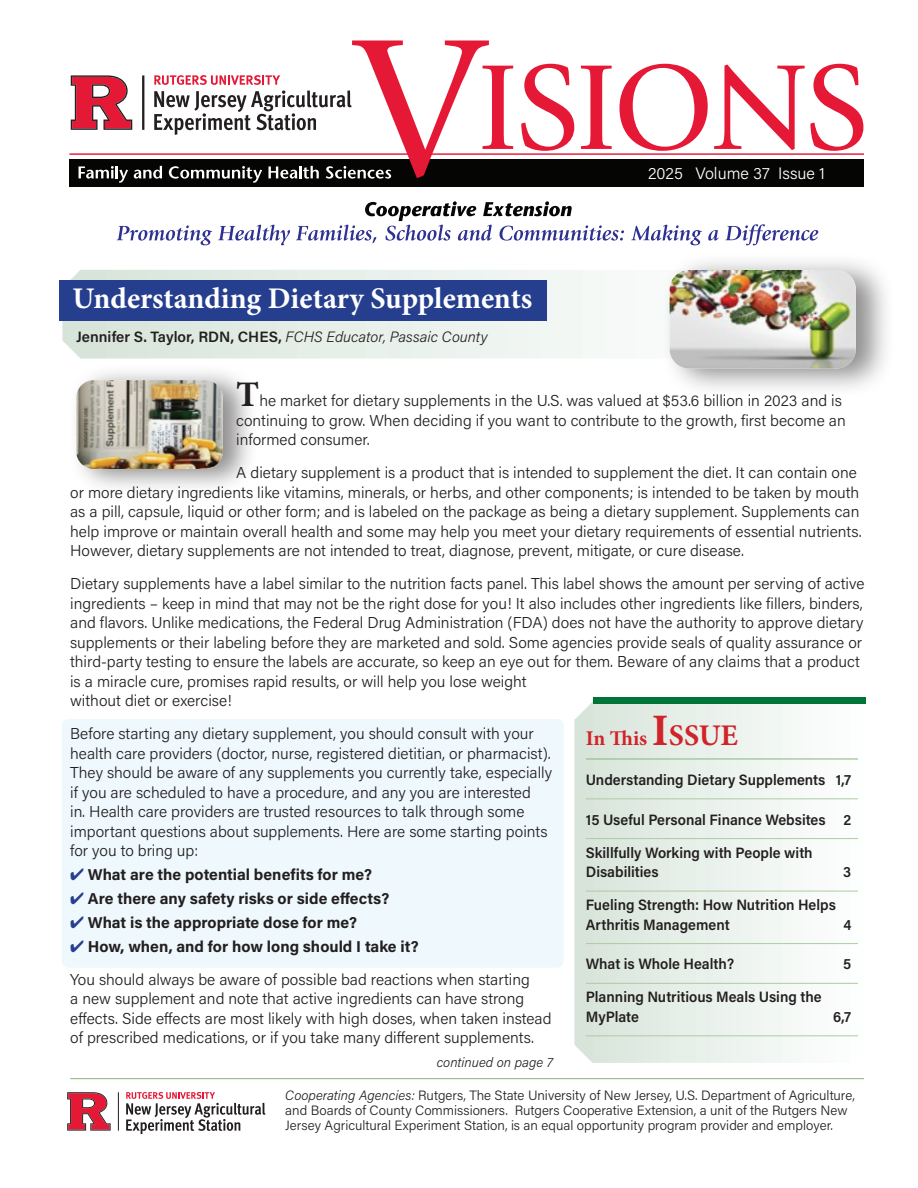
<style>
.page{position:relative;width:918px;height:1188px;background:#fff}
.page>*{position:absolute;margin:0;border:0;box-sizing:border-box;transform-origin:0 0}
.t1{font:700 36px "Minion Pro";color:#231f20}
.t2{font:700 30px "Minion Pro";color:#fff}
.t3{font:700 21px "Minion Pro";color:#d1232a}
.t4{font:300 16.5px "Acumin Pro";color:#fff}
.t5{font:300 15.75px/19.5px "Acumin Pro";color:#231f20}
.t6{font:700 15.75px "Acumin Pro";color:#231f20}
.t7{font:600 15px/19.5px "Acumin Pro";color:#231f20;scale:.96 1}
.t8{font:600 15px "Acumin Pro";color:#231f20}
.t9{font:300 13.5px/15px "Acumin Pro";color:#231f20}
.t10{font:italic 300 13.5px "Acumin Pro";color:#231f20}
.s1{font-weight:300;font-style:italic}
.s2{color:#253f8e}
.s3{font-weight:700}
.s4{font-size:45px}
.s5{font-size:30px}
.s6{font-style:italic}
</style>
<div class="page">
<div style="left:62px;top:719px;width:502px;height:249px;background:#eef8fd;border-radius:7px"></div>
<div style="left:69px;top:160px;width:795px;height:27px;background:#050504"></div>
<hr style="left:69px;top:153px;width:795px;height:2px;background:#e51836">
<svg style="left:117px;top:225px;width:95px;height:20px"></svg>
<svg style="left:218px;top:225px;width:72px;height:20px"></svg>
<svg style="left:296px;top:201px;width:328px;height:42px"></svg>
<svg style="left:631px;top:225px;width:71px;height:20px"></svg>
<svg style="left:708px;top:230px;width:11px;height:11px"></svg>
<svg style="left:725px;top:224px;width:93px;height:21px"></svg>
<svg style="left:521px;top:64px;width:53px;height:87px"></svg>
<svg style="left:581px;top:66px;width:31px;height:83px"></svg>
<svg style="left:619px;top:64px;width:89px;height:87px"></svg>
<svg style="left:714px;top:64px;width:149px;height:87px"></svg>
<svg style="left:71px;top:41px;width:442px;height:142px"></svg>
<svg style="left:67px;top:1092px;width:44px;height:39px"></svg>
<hr style="left:118px;top:1092px;width:1px;height:39px;background:#231f20">
<svg style="left:126px;top:1092px;width:139px;height:42px"></svg>
<hr style="left:70px;top:1078px;width:794px;height:1px;background:#88b67a">
<svg style="left:62px;top:270px;width:520px;height:89px"></svg>
<div style="left:59px;top:280px;width:487px;height:40px;background:#253f8e"></div>
<svg style="left:574px;top:702px;width:284px;height:361px"></svg>
<div style="left:593px;top:697px;width:273px;height:7px;background:#007539"></div>
<hr style="left:586px;top:759px;width:272px;height:1px;background:#88b67a">
<hr style="left:586px;top:798px;width:272px;height:1px;background:#adcca0">
<hr style="left:586px;top:838px;width:272px;height:1px;background:#adcca0">
<hr style="left:586px;top:891px;width:272px;height:1px;background:#adcca0">
<hr style="left:586px;top:943px;width:272px;height:1px;background:#adcca0">
<hr style="left:586px;top:983px;width:272px;height:1px;background:#adcca0">
<hr style="left:586px;top:1035px;width:272px;height:1px;background:#adcca0">
<div style="left:662px;top:252px;width:233px;height:146px;background:#231f20;opacity:.51"></div>
<img style="left:670px;top:270px;width:186px;height:98px">
<div style="left:69px;top:364px;width:189px;height:131px;background:#231f20;opacity:.51"></div>
<img style="left:76px;top:380px;width:147px;height:89px">
<h2 class="t2" style="left:73px;top:277px;width:461px">Understanding Dietary Supplements</h2>
<p class="t8" style="left:76px;top:327px;width:413px">Jennifer S. Taylor, RDN, CHES, <span class="s1">FCHS Educator, Passaic County</span></p>
<p class="t4" style="left:648px;top:162px;width:178px">2025 Volume 37 Issue 1</p>
<h1 class="t1" style="left:236px;top:369px;width:25px">T</h1>
<p class="t5" style="left:236px;top:390px;width:611px;text-indent:23px">he market for dietary supplements in the U.S. was valued at $53.6 billion in 2023 and is continuing to grow. When deciding if you want to contribute to the growth, first become an informed consumer.</p>
<p class="t5" style="left:70px;top:462px;width:793px;text-indent:166px">A dietary supplement is a product that is intended to supplement the diet. It can contain one or more dietary ingredients like vitamins, minerals, or herbs, and other components; is intended to be taken by mouth as a pill, capsule, liquid or other form; and is labeled on the package as being a dietary supplement. Supplements can help improve or maintain overall health and some may help you meet your dietary requirements of essential nutrients.<br>However, dietary supplements are not intended to treat, diagnose, prevent, mitigate, or cure disease.</p>
<p class="t5" style="left:70px;top:573px;width:796px">Dietary supplements have a label similar to the nutrition facts panel. This label shows the amount per serving of active ingredients – keep in mind that may not be the right dose for you! It also includes other ingredients like fillers, binders, and flavors. Unlike medications, the Federal Drug Administration (FDA) does not have the authority to approve dietary supplements or their labeling before they are marketed and sold. Some agencies provide seals of quality assurance or third-party testing to ensure the labels are accurate, so keep an eye out for them. Beware of any claims that a product is a miracle cure, promises rapid results, or will help you lose weight<br>without diet or exercise!</p>
<p class="t5" style="left:70px;top:723px;width:484px">Before starting any dietary supplement, you should consult with your health care providers (doctor, nurse, registered dietitian, or pharmacist).<br>They should be aware of any supplements you currently take, especially if you are scheduled to have a procedure, and any you are interested<br>in. Health care providers are trusted resources to talk through some important questions about supplements. Here are some starting points for you to bring up:</p>
<p class="t6" style="left:70px;top:864px;width:304px"><span class="s2">✔</span> What are the potential benefits for me?</p>
<p class="t6" style="left:70px;top:887px;width:321px"><span class="s2">✔</span> Are there any safety risks or side effects?</p>
<p class="t6" style="left:70px;top:911px;width:289px"><span class="s2">✔</span> What is the appropriate dose for me?</p>
<p class="t5" style="left:70px;top:929px;width:461px;line-height:33px"><span class="s2">✔</span> <span class="s3">How, when, and for how long should I take it?<br></span>You should always be aware of possible bad reactions when starting</p>
<p class="t5" style="left:70px;top:988px;width:483px">a new supplement and note that active ingredients can have strong effects. Side effects are most likely with high doses, when taken instead of prescribed medications, or if you take many different supplements.</p>
<h3 class="t3" style="left:586px;top:724px;width:154px">In This <span class="s4">I</span><span class="s5">SSUE</span></h3>
<p class="t7" style="left:586px;top:769px;width:278px">Understanding Dietary Supplements 1,7</p>
<p class="t7" style="left:586px;top:809px;width:278px">15 Useful Personal Finance Websites 2</p>
<p class="t7" style="left:586px;top:842px;width:238px">Skillfully Working with People with<br>Disabilities</p>
<p class="t7" style="left:843px;top:862px;width:10px">3</p>
<p class="t7" style="left:586px;top:895px;width:262px">Fueling Strength: How Nutrition Helps<br>Arthritis Management</p>
<p class="t7" style="left:843px;top:914px;width:10px">4</p>
<p class="t7" style="left:586px;top:954px;width:156px">What is Whole Health?</p>
<p class="t7" style="left:843px;top:954px;width:10px">5</p>
<p class="t7" style="left:586px;top:987px;width:247px">Planning Nutritious Meals Using the<br>MyPlate</p>
<p class="t7" style="left:833px;top:1006px;width:20px">6,7</p>
<p class="t10" style="left:437px;top:1053px;width:118px">continued on page 7</p>
<p class="t9" style="left:285px;top:1087px;width:571px"><span class="s6">Cooperating Agencies:</span> Rutgers, The State University of New Jersey, U.S. Department of Agriculture, and Boards of County Commissioners. Rutgers Cooperative Extension, a unit of the Rutgers New<br>Jersey Agricultural Experiment Station, is an equal opportunity program provider and employer.</p>
</div>
